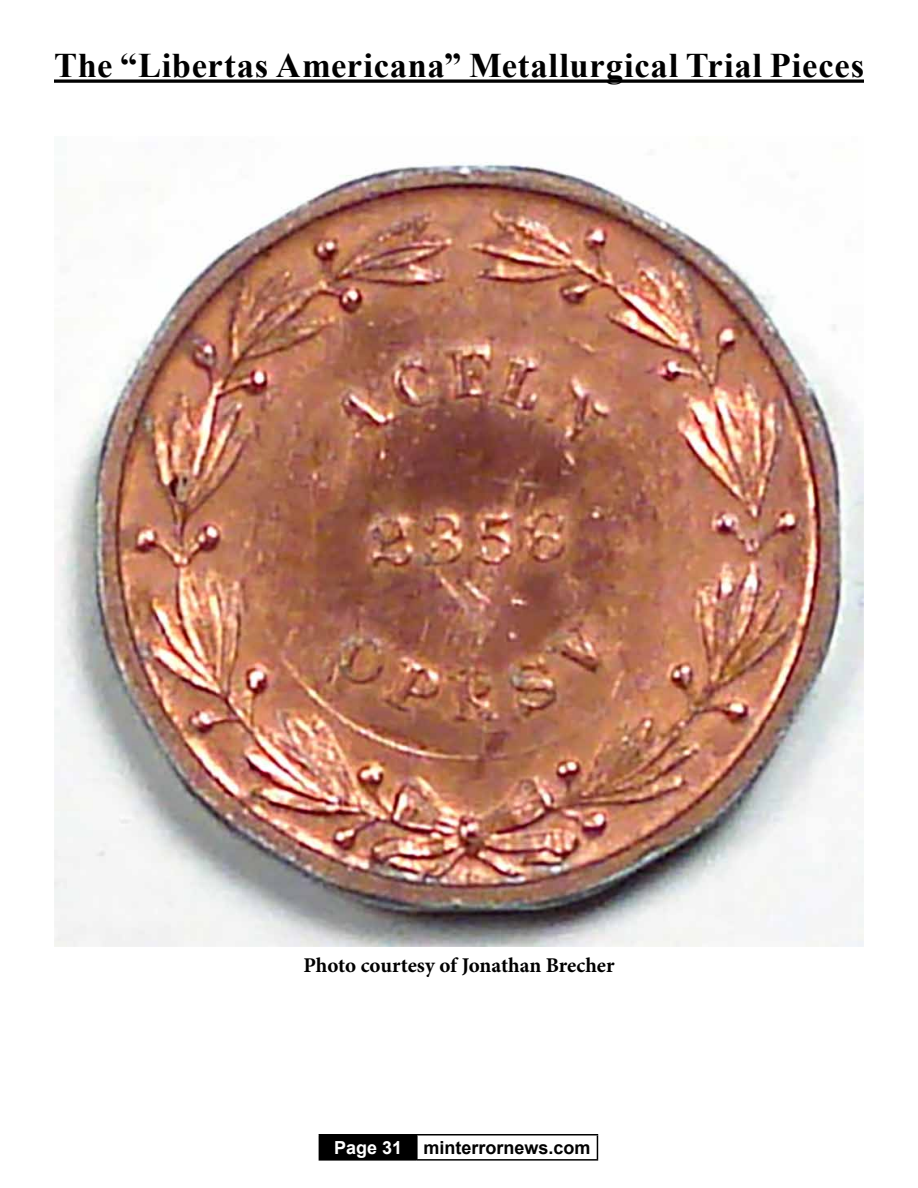
<style>
.page{position:relative;width:918px;height:1188px;background:#fff}
.page>*{position:absolute;margin:0;border:0;box-sizing:border-box;transform-origin:0 0}
.t1{font:700 34.5px "Times New Roman";letter-spacing:.025em;color:#000}
.t2{font:700 21px "Minion Pro";letter-spacing:-.005em;color:#000}
.t3{font:700 18px "Arial";color:#000}
.s1{color:#fff}
</style>
<div class="page">
<div style="left:319px;top:1135px;width:98px;height:25px;background:#000"></div>
<hr style="left:319px;top:1134px;width:98px;height:2px;background:#000">
<hr style="left:417px;top:1134px;width:181px;height:2px;background:#000">
<hr style="left:416px;top:1136px;width:2px;height:23px;background:#000">
<svg style="left:597px;top:1136px;width:1px;height:23px"></svg>
<hr style="left:319px;top:1159px;width:98px;height:2px;background:#000">
<hr style="left:417px;top:1159px;width:181px;height:2px;background:#000">
<img style="left:54px;top:162px;width:810px;height:784px">
<svg style="left:54px;top:79px;width:810px;height:4px"></svg>
<p class="t1" style="left:54px;top:42px;width:812px">The “Libertas Americana” Metallurgical Trial Pieces</p>
<p class="t2" style="left:303px;top:951px;width:313px">Photo courtesy of Jonathan Brecher</p>
<p class="t3" style="left:334px;top:1136px;width:258px"><span class="s1">Page 31</span> minterrornews.com</p>
</div>
